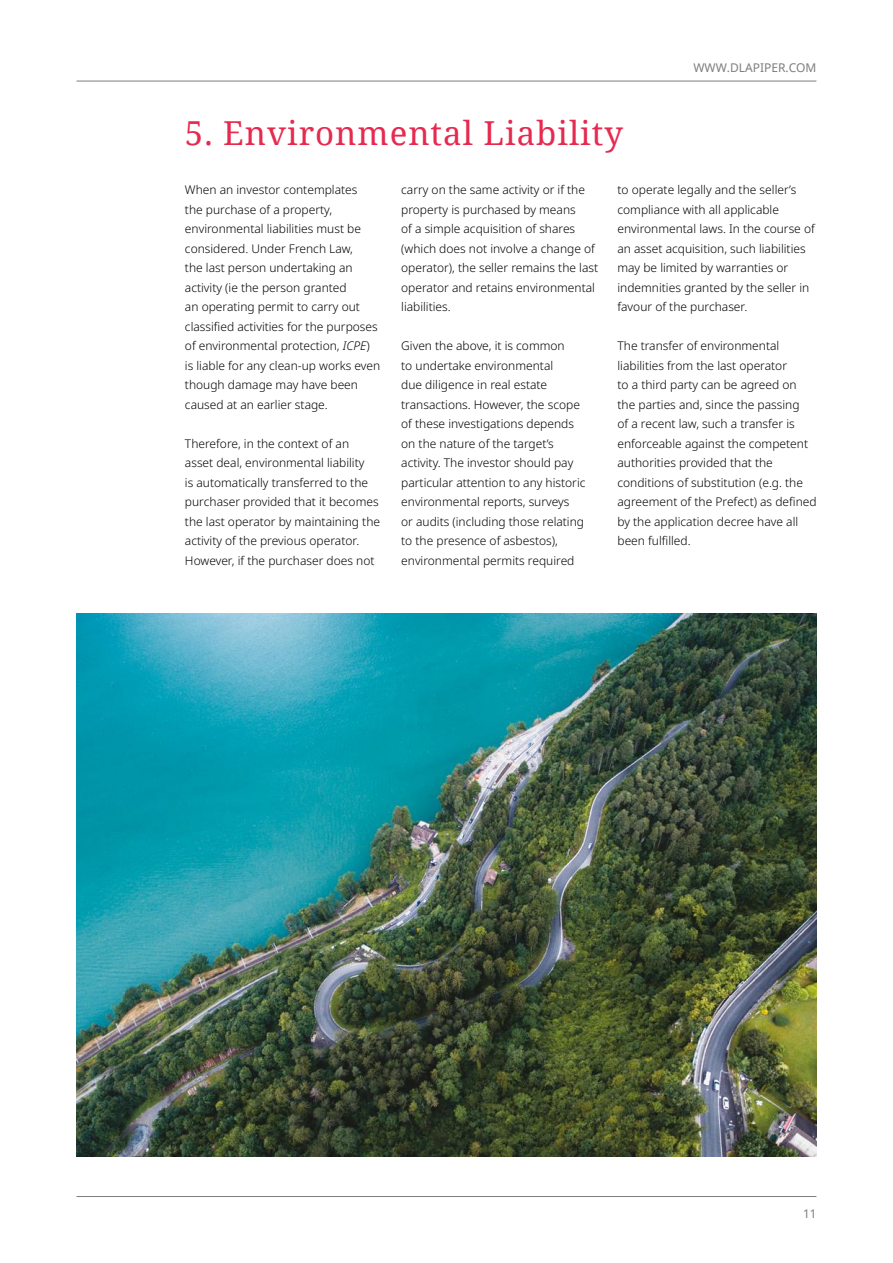
<style>
.page{position:relative;width:893px;height:1263px;background:#fff}
.page>*{position:absolute;margin:0;border:0;box-sizing:border-box;transform-origin:0 0}
.t1{font:33px "Noto Serif";letter-spacing:.03em;color:#e6294f}
.t2{font:300 12px/19.5px "Noto Sans";color:#000}
.t3{font:12px "Noto Sans";color:#7e7d7d}
.s1{font-style:italic}
</style>
<div class="page">
<hr style="left:77px;top:1196px;width:739px;height:1px;background:#7e7d7d">
<hr style="left:77px;top:81px;width:739px;height:1px;background:#7e7d7d">
<img style="left:77px;top:613px;width:739px;height:544px">
<p class="t3" style="left:693px;top:60px;width:125px">WWW.DLAPIPER.COM</p>
<h1 class="t1" style="left:185px;top:111px;width:440px">5. Environmental Liability</h1>
<p class="t2" style="left:185px;top:180px;width:197px">When an investor contemplates<br>the purchase of a property, environmental liabilities must be considered. Under French Law,<br>the last person undertaking an activity (ie the person granted<br>an operating permit to carry out classified activities for the purposes of environmental protection, <span class="s1">ICPE</span>) is liable for any clean-up works even though damage may have been caused at an earlier stage.</p>
<p class="t2" style="left:185px;top:434px;width:197px">Therefore, in the context of an asset deal, environmental liability<br>is automatically transferred to the purchaser provided that it becomes the last operator by maintaining the activity of the previous operator.<br>However, if the purchaser does not</p>
<p class="t2" style="left:401px;top:180px;width:198px">carry on the same activity or if the property is purchased by means<br>of a simple acquisition of shares (which does not involve a change of operator), the seller remains the last operator and retains environmental liabilities.</p>
<p class="t2" style="left:401px;top:336px;width:186px">Given the above, it is common<br>to undertake environmental<br>due diligence in real estate transactions. However, the scope of these investigations depends on the nature of the target’s activity. The investor should pay particular attention to any historic environmental reports, surveys<br>or audits (including those relating to the presence of asbestos), environmental permits required</p>
<p class="t2" style="left:617px;top:180px;width:199px">to operate legally and the seller’s compliance with all applicable environmental laws. In the course of an asset acquisition, such liabilities may be limited by warranties or indemnities granted by the seller in favour of the purchaser.</p>
<p class="t2" style="left:617px;top:336px;width:201px">The transfer of environmental liabilities from the last operator<br>to a third party can be agreed on the parties and, since the passing<br>of a recent law, such a transfer is enforceable against the competent authorities provided that the conditions of substitution (e.g. the agreement of the Prefect) as defined by the application decree have all been fulfilled.</p>
<p class="t3" style="left:803px;top:1205px;width:15px">11</p>
</div>
